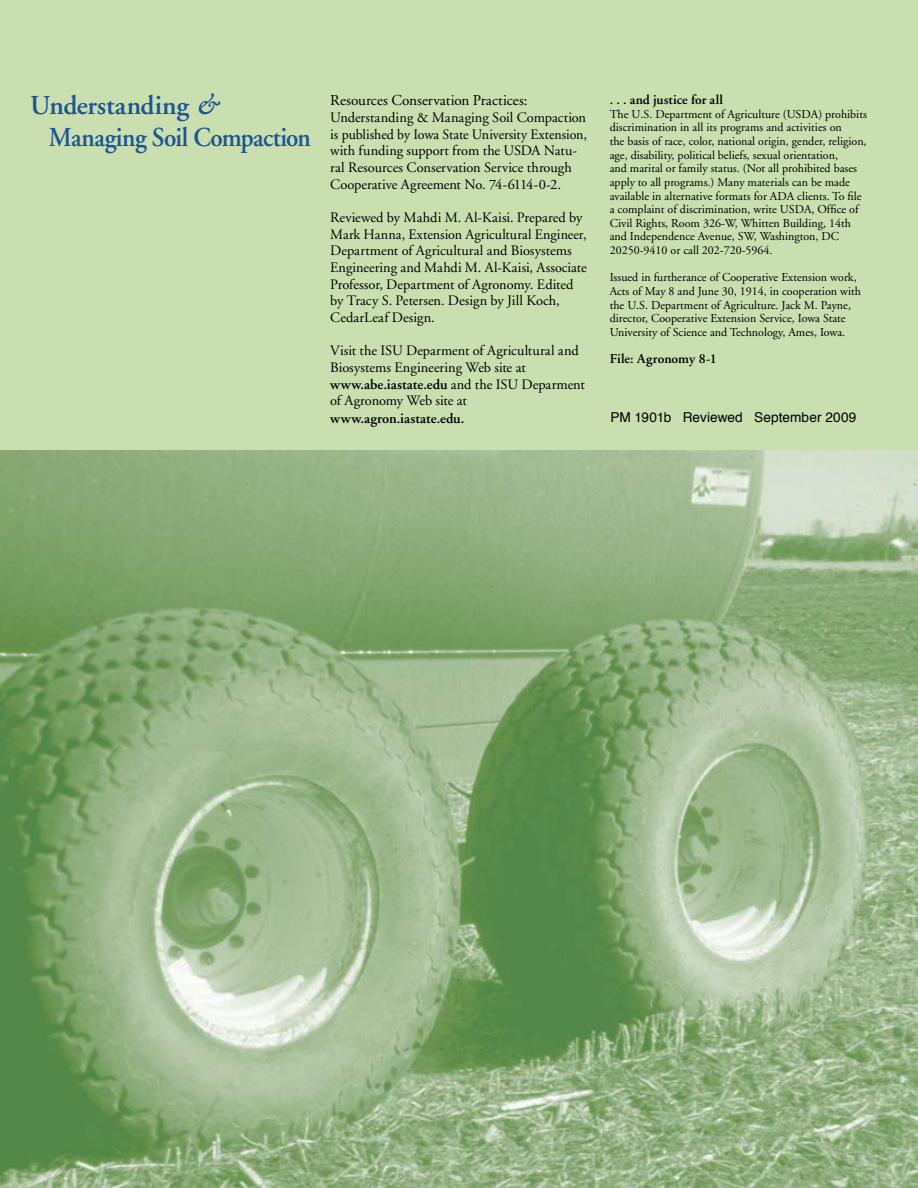
<style>
.page{position:relative;width:918px;height:1188px;background:#fff}
.page>*{position:absolute;margin:0;border:0;box-sizing:border-box;transform-origin:0 0}
.t1{font:600 27.3px/31.8px "Adobe Garamond";letter-spacing:-.015em;color:#1e5593}
.t2{font:15.15px "Adobe Garamond";color:#000}
.t3{font:14.4px/16.6px "Adobe Garamond";color:#000}
.t4{font:600 14.4px "Adobe Garamond";color:#000}
.t5{font:600 13.65px "Adobe Garamond";color:#000}
.t6{font:13.65px "Helvetica";letter-spacing:.005em;color:#000}
.t7{font:12.15px/13.6px "Adobe Garamond";color:#000}
.s1{font-style:italic}
.s2{font-weight:600}
</style>
<div class="page">
<div style="left:0;top:0;width:918px;height:454px;background:#cadfaf"></div>
<img style="left:0;top:450px;width:918px;height:738px">
<h1 class="t1" style="left:49px;top:92px;width:264px;text-indent:-18px">Understanding <span class="s1">&amp;<br></span>Managing Soil Compaction</h1>
<p class="t2" style="left:330px;top:94px;width:199px">Resources Conservation Practices:</p>
<p class="t3" style="left:330px;top:110px;width:258px">Understanding &amp; Managing Soil Compaction is published by Iowa State University Extension, with funding support from the USDA Natu&shy;ral Resources Conservation Service through Cooperative Agreement No. 74-6114-0-2.</p>
<p class="t3" style="left:330px;top:210px;width:258px">Reviewed by Mahdi M. Al-Kaisi. Prepared by Mark Hanna, Extension Agricultural Engineer, Department of Agricultural and Biosystems Engineering and Mahdi M. Al-Kaisi, Associate Professor, Department of Agronomy. Edited by Tracy S. Petersen. Design by Jill Koch, CedarLeaf Design.</p>
<p class="t3" style="left:330px;top:344px;width:256px">Visit the ISU Deparment of Agricultural and Biosystems Engineering Web site at <span class="s2">www.abe.iastate.edu</span> and the ISU Deparment of Agronomy Web site at</p>
<p class="t4" style="left:330px;top:413px;width:136px">www.agron.iastate.edu.</p>
<p class="t5" style="left:610px;top:94px;width:115px">. . . and justice for all</p>
<p class="t7" style="left:610px;top:108px;width:259px">The U.S. Department of Agriculture (USDA) prohibits discrimination in all its programs and activities on<br>the basis of race, color, national origin, gender, religion, age, disability, political beliefs, sexual orientation,<br>and marital or family status. (Not all prohibited bases apply to all programs.) Many materials can be made available in alternative formats for ADA clients. To file a complaint of discrimination, write USDA, Office of Civil Rights, Room 326-W, Whitten Building, 14th and Independence Avenue, SW, Washington, DC 20250-9410 or call 202-720-5964.</p>
<p class="t7" style="left:610px;top:272px;width:253px">Issued in furtherance of Cooperative Extension work, Acts of May 8 and June 30, 1914, in cooperation with the U.S. Department of Agriculture. Jack M. Payne, director, Cooperative Extension Service, Iowa State University of Science and Technology, Ames, Iowa.</p>
<p class="t5" style="left:610px;top:353px;width:108px">File: Agronomy 8-1</p>
<p class="t6" style="left:610px;top:412px;width:247px">PM 1901b Reviewed September 2009</p>
</div>
